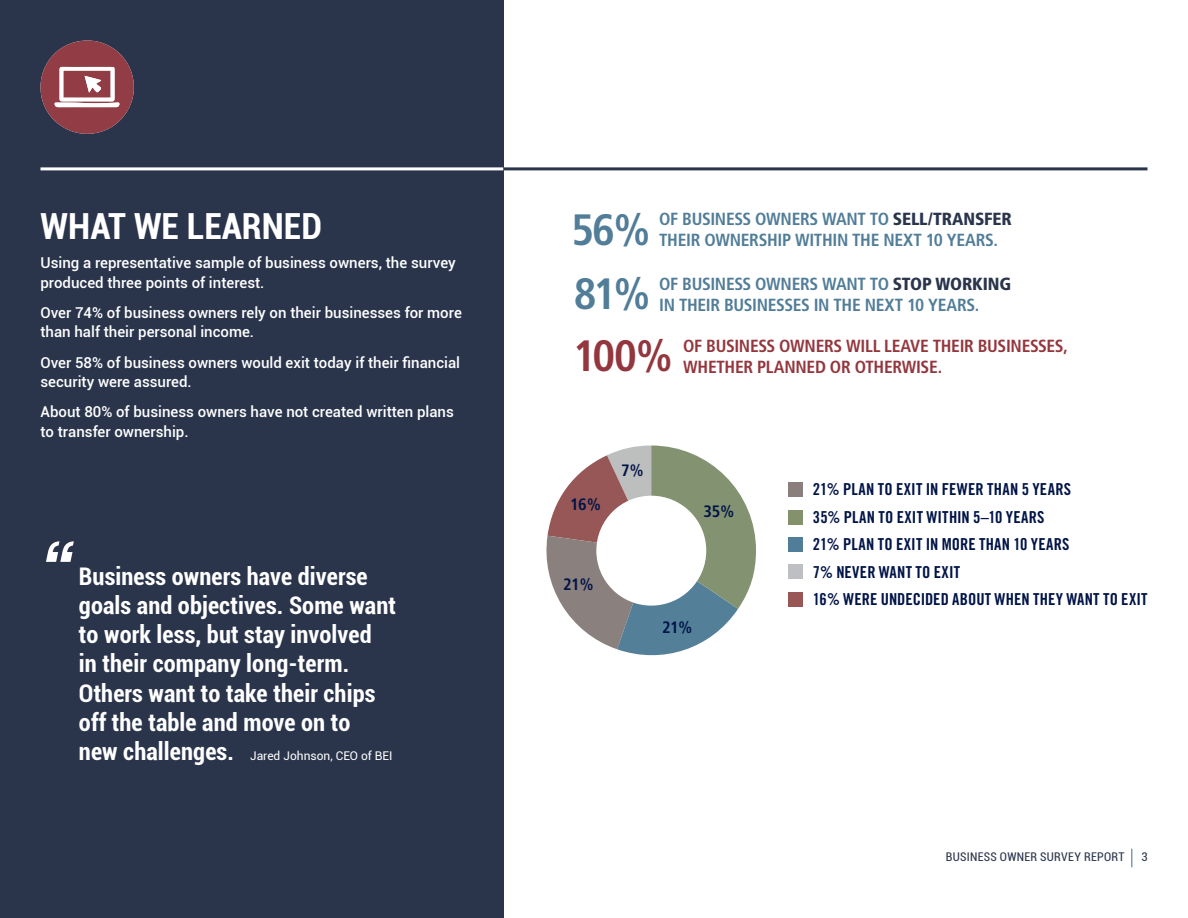
<style>
.page{position:relative;width:1188px;height:918px;background:#fff}
.page>*{position:absolute;margin:0;border:0;box-sizing:border-box;transform-origin:0 0}
.t1{font:italic 500 72.9px "Helvetica Neue";color:#fff}
.t2{font:700 condensed 43.8px "Frutiger";color:#517d98}
.t3{font:700 condensed 43.8px "Frutiger";color:#94363d}
.t4{font:700 condensed 36px "Roboto";color:#fff}
.t5{font:700 condensed 24.3px/29.1px "Roboto";letter-spacing:.005em;color:#fff}
.t6{font:700 condensed 17.55px/21px "Frutiger";letter-spacing:-.02em;color:#517d98}
.t7{font:700 condensed 17.55px/21px "Frutiger";letter-spacing:-.02em;color:#94363d}
.t8{font:16.5px "Trade Gothic Bold Cond Twenty";letter-spacing:.01em;color:#001447}
.t9{font:700 condensed 16.5px "Frutiger";letter-spacing:-.025em;color:#001447}
.t10{font:500 15px/19.5px "Roboto";color:#fff}
.t11{font:12px "Roboto";color:#fff}
.t12{font:condensed 12px "Roboto";letter-spacing:.025em;color:#2a354c}
.s1{font-weight:700;font-stretch:condensed;font-size:24.3px}
.s2{font-weight:900;color:#2a354c}
</style>
<div class="page">
<div style="left:0;top:0;width:503px;height:917px;background:#2a354c"></div>
<div style="left:788px;top:511px;width:15px;height:14px;background:#83926d"></div>
<div style="left:788px;top:537px;width:15px;height:15px;background:#517d98"></div>
<div style="left:788px;top:592px;width:15px;height:15px;background:#985754"></div>
<div style="left:788px;top:564px;width:15px;height:15px;background:#bebfc2"></div>
<svg style="left:546px;top:446px;width:210px;height:210px"></svg>
<div style="left:596px;top:496px;width:110px;height:110px;background:#fff;border-radius:50%"></div>
<svg style="left:1131px;top:849px;width:1px;height:18px"></svg>
<svg style="left:40px;top:40px;width:94px;height:94px"></svg>
<hr style="left:40px;top:167px;width:1108px;height:3px;background:#2a354c">
<hr style="left:40px;top:167px;width:463px;height:3px;background:#fff">
<div style="left:788px;top:482px;width:15px;height:15px;background:#8a7f7c"></div>
<p class="t4" style="left:40px;top:201px;width:283px">WHAT WE LEARNED</p>
<p class="t10" style="left:40px;top:252px;width:417px">Using a representative sample of business owners, the survey produced three points of interest.</p>
<p class="t10" style="left:40px;top:302px;width:423px">Over 74% of business owners rely on their businesses for more than half their personal income.</p>
<p class="t10" style="left:40px;top:352px;width:421px">Over 58% of business owners would exit today if their financial security were assured.</p>
<p class="t10" style="left:40px;top:402px;width:415px">About 80% of business owners have not created written plans to transfer ownership.</p>
<p class="t1" style="left:40px;top:505px;width:34px">“</p>
<p class="t5" style="left:79px;top:561px;width:319px">Business owners have diverse goals and objectives. Some want to work less, but stay involved<br>in their company long-term.<br>Others want to take their chips off the table and move on to</p>
<p class="t11" style="left:79px;top:747px;width:315px"><span class="s1">new challenges.</span> Jared Johnson, CEO of BEI</p>
<p class="t2" style="left:572px;top:204px;width:80px">56%</p>
<p class="t6" style="left:659px;top:209px;width:354px">OF BUSINESS OWNERS WANT TO <span class="s2">SELL/TRANSFER<br></span>THEIR OWNERSHIP WITHIN THE NEXT 10 YEARS.</p>
<p class="t2" style="left:574px;top:268px;width:78px">81%</p>
<p class="t6" style="left:659px;top:273px;width:353px">OF BUSINESS OWNERS WANT TO <span class="s2">STOP WORKING<br></span>IN THEIR BUSINESSES IN THE NEXT 10 YEARS.</p>
<p class="t3" style="left:573px;top:330px;width:101px">100%</p>
<p class="t7" style="left:683px;top:335px;width:386px">OF BUSINESS OWNERS WILL LEAVE THEIR BUSINESSES,<br>WHETHER PLANNED OR OTHERWISE.</p>
<p class="t9" style="left:570px;top:494px;width:32px">16%</p>
<p class="t9" style="left:621px;top:461px;width:24px">7%</p>
<p class="t9" style="left:704px;top:502px;width:32px">35%</p>
<p class="t9" style="left:563px;top:575px;width:32px">21%</p>
<p class="t9" style="left:662px;top:617px;width:32px">21%</p>
<p class="t8" style="left:813px;top:479px;width:260px">21% PLAN TO EXIT IN FEWER THAN 5 YEARS</p>
<p class="t8" style="left:813px;top:507px;width:233px">35% PLAN TO EXIT WITHIN 5–10 YEARS</p>
<p class="t8" style="left:813px;top:534px;width:258px">21% PLAN TO EXIT IN MORE THAN 10 YEARS</p>
<p class="t8" style="left:813px;top:562px;width:149px">7% NEVER WANT TO EXIT</p>
<p class="t8" style="left:813px;top:589px;width:336px">16% WERE UNDECIDED ABOUT WHEN THEY WANT TO EXIT</p>
<p class="t12" style="left:946px;top:849px;width:180px">BUSINESS OWNER SURVEY REPORT</p>
<p class="t12" style="left:1141px;top:849px;width:8px">3</p>
</div>
